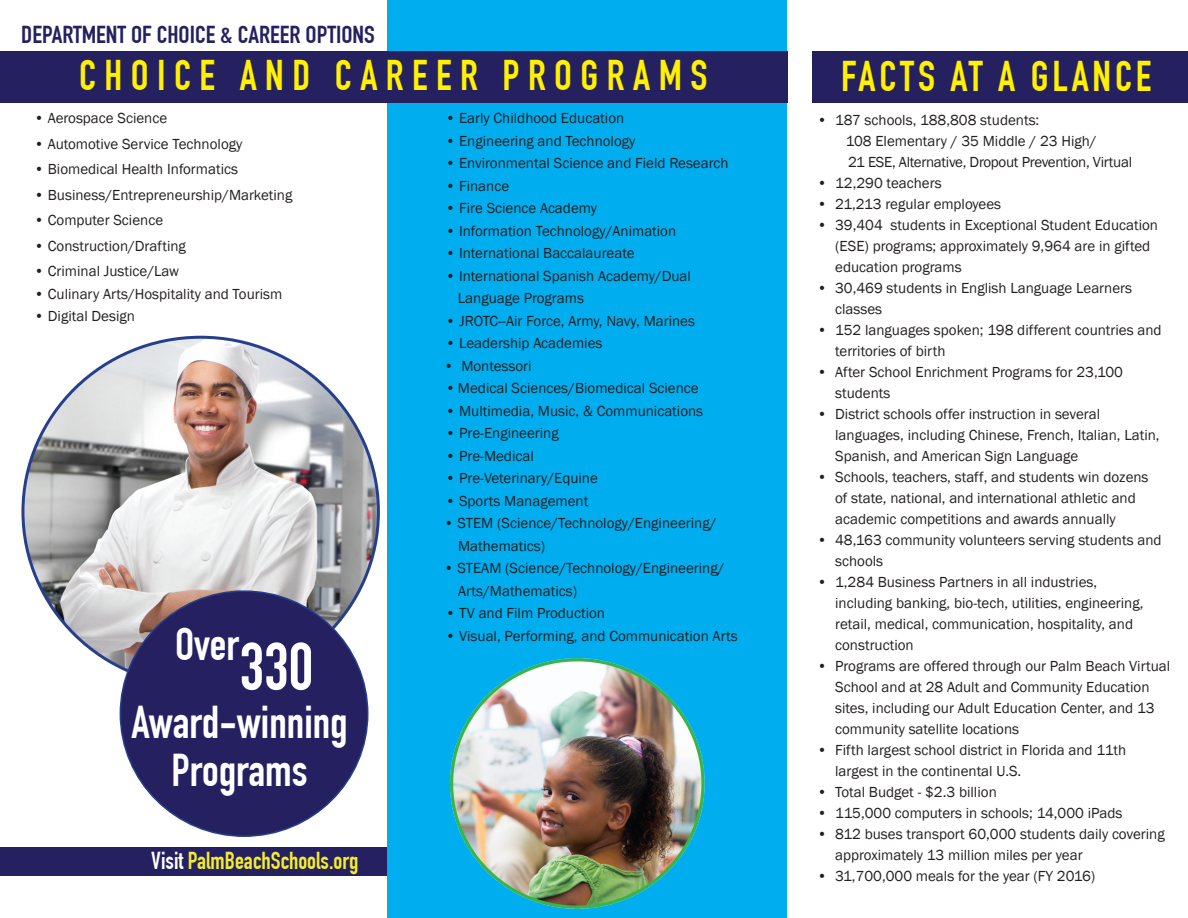
<style>
.page{position:relative;width:1188px;height:918px;background:#fff}
.page>*{position:absolute;margin:0;border:0;box-sizing:border-box;transform-origin:0 0}
.t1{font:700 66px "DIN Condensed";color:#fff}
.t2{font:700 45px "DIN Condensed";color:#fff}
.t3{font:700 42px "DIN Condensed";letter-spacing:.2em;color:#fff101}
.t4{font:700 42px "DIN Condensed";letter-spacing:.09em;color:#fff101}
.t5{font:700 24px "DIN Condensed";color:#252161;scale:1.09 1}
.t6{font:700 24px "DIN Condensed";color:#f4ed2f}
.t7{font:15px/21px "Franklin Gothic";color:#231f20}
.t8{font:15px "Franklin Gothic";letter-spacing:-.02em;color:#231f20}
.s1{color:#fff}
</style>
<div class="page">
<div style="left:387px;top:0;width:400px;height:918px;background:#00aeef"></div>
<img style="left:23px;top:337px;width:355px;height:349px">
<div style="left:0;top:847px;width:386px;height:28px;background:#252161"></div>
<div style="left:0;top:51px;width:787px;height:51px;background:#252161"></div>
<div style="left:813px;top:51px;width:375px;height:51px;background:#252161"></div>
<div style="left:120px;top:590px;width:248px;height:247px;background:#252161;border:2px solid #253f8e;border-radius:50%"></div>
<img style="left:450px;top:658px;width:255px;height:251px">
<p class="t5" style="left:21px;top:20px;width:326px">DEPARTMENT OF CHOICE &amp; CAREER OPTIONS</p>
<p class="t3" style="left:79px;top:51px;width:630px">CHOICE AND CAREER PROGRAMS</p>
<p class="t7" style="left:445px;top:108px;width:180px">• Early Childhood Education</p>
<p class="t7" style="left:445px;top:131px;width:192px">• Engineering and Technology</p>
<p class="t7" style="left:445px;top:153px;width:285px">• Environmental Science and Field Research</p>
<p class="t7" style="left:445px;top:176px;width:65px">• Finance</p>
<p class="t7" style="left:445px;top:198px;width:153px">• Fire Science Academy</p>
<p class="t7" style="left:445px;top:221px;width:232px">• Information Technology/Animation</p>
<p class="t7" style="left:445px;top:243px;width:191px">• International Baccalaureate</p>
<p class="t7" style="left:458px;top:265px;width:235px;line-height:22.5px;text-indent:-13px">• International Spanish Academy/Dual<br>Language Programs</p>
<p class="t7" style="left:445px;top:311px;width:251px">• JROTC--Air Force, Army, Navy, Marines</p>
<p class="t7" style="left:445px;top:333px;width:159px">• Leadership Academies</p>
<p class="t7" style="left:444px;top:356px;width:89px">• Montessori</p>
<p class="t7" style="left:445px;top:378px;width:255px">• Medical Sciences/Biomedical Science</p>
<p class="t7" style="left:445px;top:401px;width:259px">• Multimedia, Music, &amp; Communications</p>
<p class="t7" style="left:445px;top:423px;width:115px">• Pre-Engineering</p>
<p class="t7" style="left:445px;top:446px;width:90px">• Pre-Medical</p>
<p class="t7" style="left:445px;top:468px;width:154px">• Pre-Veterinary/Equine</p>
<p class="t7" style="left:445px;top:491px;width:144px">• Sports Management</p>
<p class="t7" style="left:444px;top:513px;width:274px">• STEM (Science/Technology/Engineering/</p>
<p class="t7" style="left:458px;top:536px;width:89px">Mathematics)</p>
<p class="t7" style="left:444px;top:558px;width:282px">• STEAM (Science/Technology/Engineering/</p>
<p class="t7" style="left:458px;top:581px;width:121px">Arts/Mathematics)</p>
<p class="t7" style="left:445px;top:603px;width:161px">• TV and Film Production</p>
<p class="t7" style="left:445px;top:626px;width:294px">• Visual, Performing, and Communication Arts</p>
<p class="t7" style="left:34px;top:108px;width:135px">• Aerospace Science</p>
<p class="t7" style="left:34px;top:134px;width:210px">• Automotive Service Technology</p>
<p class="t7" style="left:34px;top:159px;width:205px">• Biomedical Health Informatics</p>
<p class="t7" style="left:34px;top:185px;width:260px">• Business/Entrepreneurship/Marketing</p>
<p class="t7" style="left:34px;top:210px;width:131px">• Computer Science</p>
<p class="t7" style="left:34px;top:236px;width:153px">• Construction/Drafting</p>
<p class="t7" style="left:34px;top:261px;width:147px">• Criminal Justice/Law</p>
<p class="t7" style="left:34px;top:284px;width:250px">• Culinary Arts/Hospitality and Tourism</p>
<p class="t7" style="left:34px;top:306px;width:102px">• Digital Design</p>
<p class="t2" style="left:175px;top:618px;width:65px">Over</p>
<p class="t1" style="left:240px;top:628px;width:75px">330</p>
<p class="t2" style="left:131px;top:696px;width:218px">Award-winning</p>
<p class="t2" style="left:172px;top:744px;width:138px">Programs</p>
<p class="t6" style="left:151px;top:847px;width:209px"><span class="s1">Visit</span> PalmBeachSchools.org</p>
<p class="t4" style="left:841px;top:52px;width:312px">FACTS AT A GLANCE</p>
<p class="t7" style="left:817px;top:110px;width:224px">• 187 schools, 188,808 students:</p>
<p class="t7" style="left:846px;top:131px;width:253px">108 Elementary / 35 Middle / 23 High/</p>
<p class="t8" style="left:848px;top:152px;width:286px">21 ESE, Alternative, Dropout Prevention, Virtual</p>
<p class="t7" style="left:817px;top:173px;width:126px">• 12,290 teachers</p>
<p class="t7" style="left:817px;top:194px;width:185px">• 21,213 regular employees</p>
<p class="t7" style="left:835px;top:215px;width:324px;text-indent:-18px">• 39,404 students in Exceptional Student Education (ESE) programs; approximately 9,964 are in gifted education programs</p>
<p class="t7" style="left:835px;top:278px;width:298px;text-indent:-18px">• 30,469 students in English Language Learners classes</p>
<p class="t7" style="left:835px;top:320px;width:328px;text-indent:-18px">• 152 languages spoken; 198 different countries and territories of birth</p>
<p class="t7" style="left:835px;top:362px;width:289px;text-indent:-18px">• After School Enrichment Programs for 23,100 students</p>
<p class="t7" style="left:835px;top:404px;width:326px;text-indent:-18px">• District schools offer instruction in several languages, including Chinese, French, Italian, Latin,<br>Spanish, and American Sign Language</p>
<p class="t7" style="left:835px;top:467px;width:315px;text-indent:-18px">• Schools, teachers, staff, and students win dozens of state, national, and international athletic and academic competitions and awards annually</p>
<p class="t7" style="left:835px;top:530px;width:328px;text-indent:-18px">• 48,163 community volunteers serving students and schools</p>
<p class="t7" style="left:835px;top:572px;width:310px;text-indent:-18px">• 1,284 Business Partners in all industries, including banking, bio-tech, utilities, engineering, retail, medical, communication, hospitality, and construction</p>
<p class="t7" style="left:835px;top:656px;width:337px;text-indent:-18px">• Programs are offered through our Palm Beach Virtual School and at 28 Adult and Community Education sites, including our Adult Education Center, and 13 community satellite locations</p>
<p class="t7" style="left:835px;top:740px;width:293px;text-indent:-18px">• Fifth largest school district in Florida and 11th largest in the continental U.S.</p>
<p class="t7" style="left:817px;top:782px;width:181px">• Total Budget - $2.3 billion</p>
<p class="t7" style="left:817px;top:803px;width:307px">• 115,000 computers in schools; 14,000 iPads</p>
<p class="t7" style="left:835px;top:824px;width:331px;text-indent:-18px">• 812 buses transport 60,000 students daily covering approximately 13 million miles per year</p>
<p class="t7" style="left:817px;top:866px;width:280px">• 31,700,000 meals for the year (FY 2016)</p>
</div>
